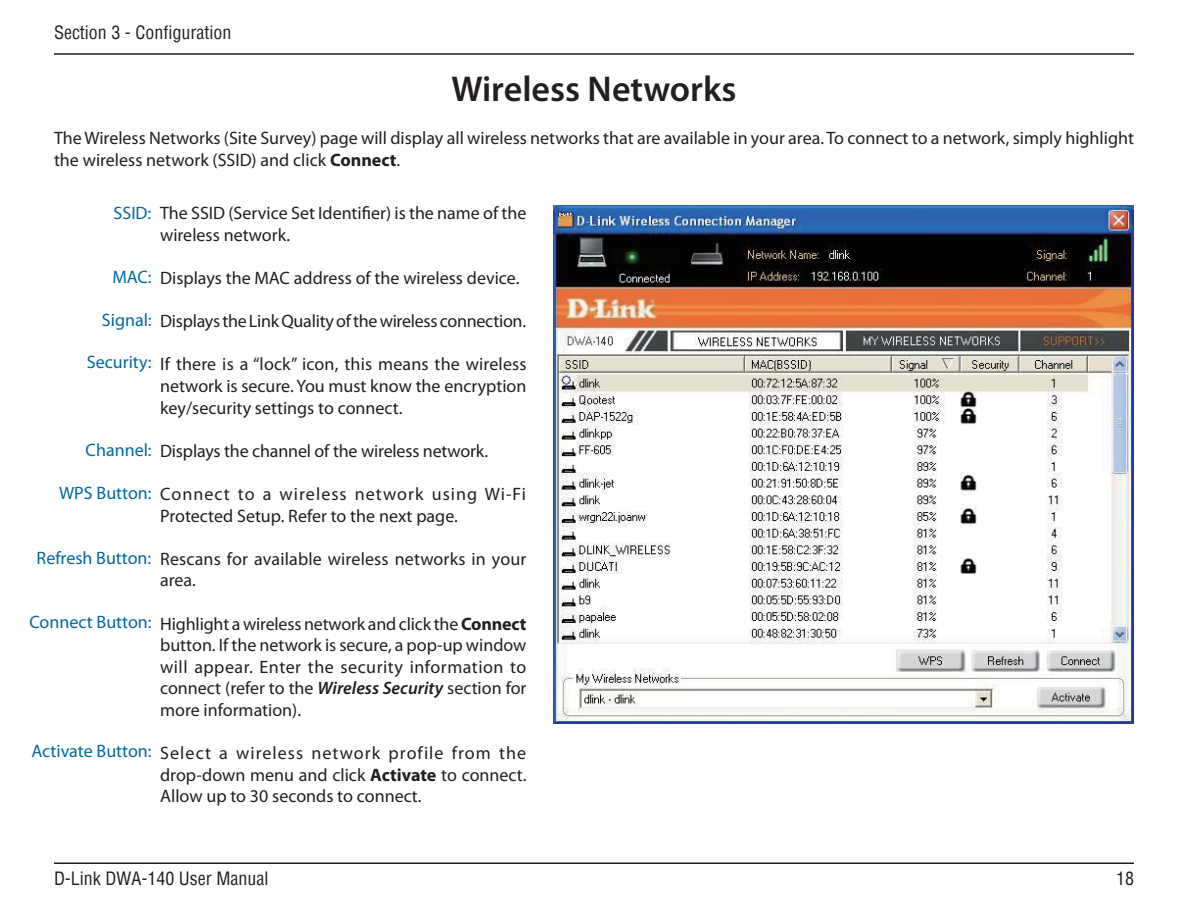
<style>
.page{position:relative;width:1188px;height:918px;background:#fff}
.page>*{position:absolute;margin:0;border:0;box-sizing:border-box;transform-origin:0 0}
.t1{font:600 36px "Myriad Pro";color:#231f20}
.t2{font:18px/21.6px "Myriad Pro";color:#231f20}
.t3{font:18px "Myriad Pro";color:#00699b}
.t4{font:18px/21.6px "Myriad Pro";letter-spacing:.035em;color:#231f20}
.t5{font:condensed 18px "Helvetica";color:#231f20}
.s1{font-weight:700}
.s2{font-weight:600;font-style:italic}
</style>
<div class="page">
<hr style="left:54px;top:53px;width:1080px;height:2px;background:#231f20">
<hr style="left:54px;top:862px;width:1080px;height:2px;background:#231f20">
<img style="left:554px;top:206px;width:580px;height:518px">
<p class="t5" style="left:54px;top:21px;width:179px">Section 3 - Configuration</p>
<h1 class="t1" style="left:452px;top:66px;width:286px">Wireless Networks</h1>
<p class="t2" style="left:54px;top:127px;width:1082px">The Wireless Networks (Site Survey) page will display all wireless networks that are available in your area. To connect to a network, simply highlight the wireless network (SSID) and click <span class="s1">Connect</span>.</p>
<p class="t3" style="left:114px;top:202px;width:39px">SSID:</p>
<p class="t3" style="left:112px;top:266px;width:41px">MAC:</p>
<p class="t3" style="left:102px;top:309px;width:51px">Signal:</p>
<p class="t3" style="left:87px;top:351px;width:66px">Security:</p>
<p class="t3" style="left:86px;top:439px;width:68px">Channel:</p>
<p class="t3" style="left:59px;top:482px;width:94px">WPS Button:</p>
<p class="t3" style="left:37px;top:547px;width:116px">Refresh Button:</p>
<p class="t3" style="left:29px;top:611px;width:124px">Connect Button:</p>
<p class="t3" style="left:31px;top:740px;width:122px">Activate Button:</p>
<p class="t2" style="left:160px;top:202px;width:368px">The SSID (Service Set Identifier) is the name of the wireless network.</p>
<p class="t2" style="left:160px;top:267px;width:361px">Displays the MAC address of the wireless device.</p>
<p class="t2" style="left:160px;top:310px;width:367px">Displays the Link Quality of the wireless connection.</p>
<p class="t2" style="left:160px;top:353px;width:368px;text-align:justify">If there is a “lock” icon, this means the wireless network is secure. You must know the encryption key/security settings to connect.</p>
<p class="t2" style="left:160px;top:440px;width:330px">Displays the channel of the wireless network.</p>
<p class="t4" style="left:160px;top:483px;width:368px">Connect to a wireless network using Wi-Fi<br>Protected Setup. Refer to the next page.</p>
<p class="t2" style="left:160px;top:548px;width:368px">Rescans for available wireless networks in your area.</p>
<p class="t2" style="left:160px;top:613px;width:368px;text-align:justify">Highlight a wireless network and click the <span class="s1">Connect </span>button. If the network is secure, a pop-up window will appear. Enter the security information to connect (refer to the <span class="s2">Wireless Security</span> section for more information).</p>
<p class="t2" style="left:160px;top:742px;width:368px;text-align:justify">Select a wireless network profile from the drop-down menu and click <span class="s1">Activate</span> to connect.<br>Allow up to 30 seconds to connect.</p>
<p class="t5" style="left:54px;top:867px;width:216px">D-Link DWA-140 User Manual</p>
<p class="t5" style="left:1116px;top:867px;width:19px">18</p>
</div>
